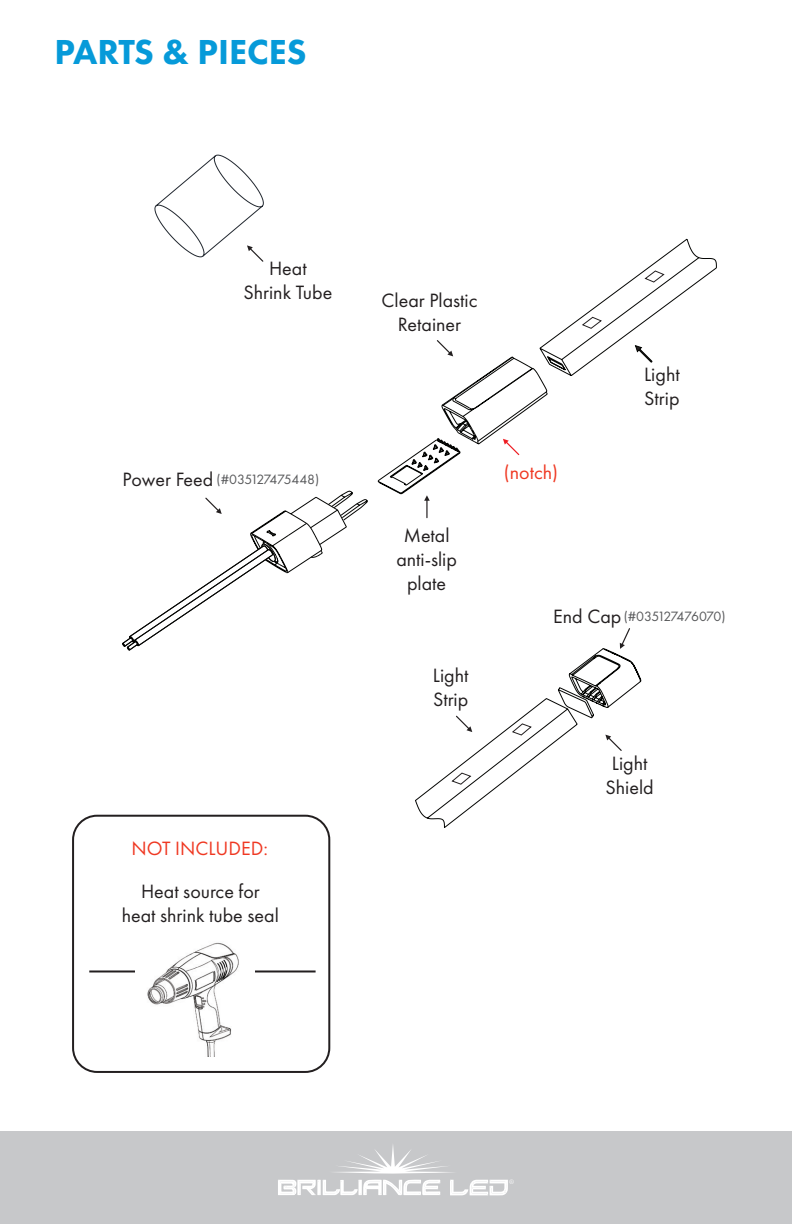
<style>
.page{position:relative;width:792px;height:1224px;background:#fff}
.page>*{position:absolute;margin:0;border:0;box-sizing:border-box;transform-origin:0 0}
.t1{font:800 36px "Futura PT";color:#069ad9}
.t2{font:20px "Futura PT";color:#231f20}
.t3{font:20px "Futura PT";color:#ef3822}
.t4{font:14px "Futura PT";letter-spacing:-.05em;color:#57585a}
</style>
<div class="page">
<div style="left:1px;top:1131px;width:791px;height:93px;background:#c7c8ca"></div>
<svg style="left:278px;top:1145px;width:236px;height:50px"></svg>
<svg style="left:620px;top:628px;width:10px;height:19px"></svg>
<svg style="left:377px;top:238px;width:340px;height:280px"></svg>
<svg style="left:122px;top:490px;width:246px;height:161px"></svg>
<svg style="left:415px;top:647px;width:227px;height:181px"></svg>
<svg style="left:450px;top:716px;width:83px;height:70px"></svg>
<svg style="left:154px;top:154px;width:110px;height:108px"></svg>
<div style="left:72px;top:815px;width:258px;height:258px;border:2px solid #231f20;border-radius:24px"></div>
<hr style="left:89px;top:970px;width:227px;height:2px;background:#231f20">
<img style="left:136px;top:942px;width:119px;height:115px">
<p class="t1" style="left:55px;top:29px;width:254px">PARTS &amp; PIECES</p>
<p class="t2" style="left:269px;top:257px;width:39px">Heat</p>
<p class="t2" style="left:243px;top:281px;width:90px">Shrink Tube</p>
<p class="t2" style="left:122px;top:468px;width:92px">Power Feed</p>
<p class="t4" style="left:217px;top:471px;width:104px">(#035127475448)</p>
<p class="t3" style="left:132px;top:837px;width:138px">NOT INCLUDED:</p>
<p class="t2" style="left:141px;top:879px;width:120px">Heat source for</p>
<p class="t2" style="left:122px;top:903px;width:159px">heat shrink tube seal</p>
<p class="t2" style="left:382px;top:289px;width:97px">Clear Plastic</p>
<p class="t2" style="left:398px;top:313px;width:65px">Retainer</p>
<p class="t2" style="left:404px;top:523px;width:47px">Metal</p>
<p class="t2" style="left:396px;top:547px;width:62px">anti-slip</p>
<p class="t2" style="left:407px;top:571px;width:41px">plate</p>
<p class="t2" style="left:433px;top:664px;width:37px">Light</p>
<p class="t2" style="left:433px;top:688px;width:37px">Strip</p>
<p class="t3" style="left:504px;top:460px;width:56px">(notch)</p>
<p class="t2" style="left:644px;top:362px;width:37px">Light</p>
<p class="t2" style="left:644px;top:386px;width:37px">Strip</p>
<p class="t2" style="left:553px;top:604px;width:70px">End Cap</p>
<p class="t4" style="left:624px;top:608px;width:103px">(#035127476070)</p>
<p class="t2" style="left:612px;top:751px;width:37px">Light</p>
<p class="t2" style="left:606px;top:775px;width:50px">Shield</p>
</div>
